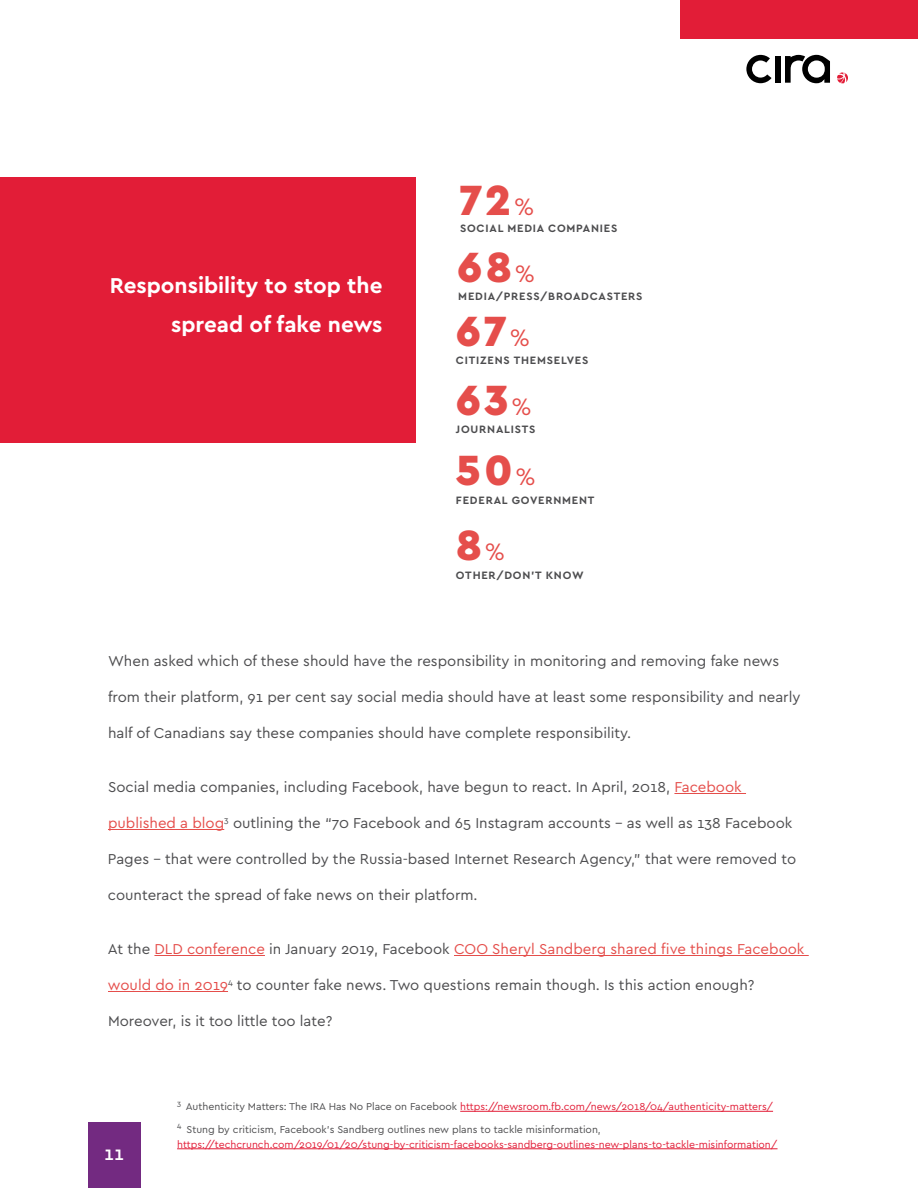
<style>
.page{position:relative;width:918px;height:1188px;background:#fff}
.page>*{position:absolute;margin:0;border:0;box-sizing:border-box;transform-origin:0 0}
.t1{font:900 44.25px/65.1px "Cera PRO";letter-spacing:.07em;color:#e54e4b;text-align:justify}
.t2{font:700 22.5px/39px "Cera PRO";color:#fff;text-align:right}
.t3{font:500 19.5px "Cera PRO";color:#fff}
.t4{font:15px "Cera PRO";color:#4d4d4f}
.t5{font:15px "Cera PRO";color:#e54e4b}
.t6{font:700 11.25px "Cera PRO";letter-spacing:.07em;color:#4d4d4f}
.t7{font:10.5px/22.5px "Cera PRO";color:#4d4d4f}
.t8{font:10.5px "Cera PRO";color:#e21d37}
.s1{font-weight:400;font-size:24.9px}
.s2{color:#e54e4b}
.s3{color:#4d4d4f}
.s4{color:#e21d37}
</style>
<div class="page">
<div style="left:680px;top:0;width:238px;height:39px;background:#e21d37"></div>
<div style="left:775px;top:56px;width:6px;height:27px;background:#000"></div>
<svg style="left:746px;top:55px;width:26px;height:28px"></svg>
<svg style="left:785px;top:55px;width:45px;height:28px"></svg>
<svg style="left:837px;top:72px;width:11px;height:11px"></svg>
<div style="left:88px;top:1122px;width:53px;height:66px;background:#732a81"></div>
<hr style="left:674px;top:793px;width:72px;height:1px;background:#e54e4b">
<hr style="left:108px;top:829px;width:116px;height:1px;background:#e54e4b">
<hr style="left:154px;top:955px;width:111px;height:1px;background:#e54e4b">
<hr style="left:454px;top:955px;width:355px;height:1px;background:#e54e4b">
<hr style="left:108px;top:991px;width:120px;height:1px;background:#e54e4b">
<div style="left:0;top:177px;width:416px;height:266px;background:#e21d37"></div>
<hr style="left:460px;top:1111px;width:313px;height:1px;background:#e21d37">
<hr style="left:177px;top:1149px;width:601px;height:1px;background:#e21d37">
<h2 class="t2" style="left:110px;top:265px;width:274px">Responsibility to stop the spread of fake news</h2>
<h1 class="t1" style="left:456px;top:166px;width:81px">72<span class="s1">% </span>68<span class="s1">% </span>67<span class="s1">%</span></h1>
<p class="t6" style="left:460px;top:221px;width:159px">SOCIAL MEDIA COMPANIES</p>
<p class="t6" style="left:458px;top:289px;width:186px">MEDIA/PRESS/BROADCASTERS</p>
<p class="t6" style="left:456px;top:353px;width:134px">CITIZENS THEMSELVES</p>
<h1 class="t1" style="left:456px;top:366px;width:77px">63<span class="s1">%</span></h1>
<p class="t6" style="left:456px;top:422px;width:81px">JOURNALISTS</p>
<h1 class="t1" style="left:456px;top:436px;width:81px">50<span class="s1">%</span></h1>
<p class="t6" style="left:456px;top:492px;width:140px">FEDERAL GOVERNMENT</p>
<h1 class="t1" style="left:456px;top:511px;width:51px">8<span class="s1">%</span></h1>
<p class="t6" style="left:456px;top:567px;width:129px">OTHER/DON’T KNOW</p>
<p class="t4" style="left:108px;top:651px;width:673px">When asked which of these should have the responsibility in monitoring and removing fake news</p>
<p class="t4" style="left:108px;top:687px;width:694px">from their platform, 91 per cent say social media should have at least some responsibility and nearly</p>
<p class="t4" style="left:108px;top:723px;width:525px">half of Canadians say these companies should have complete responsibility.</p>
<p class="t4" style="left:108px;top:777px;width:635px">Social media companies, including Facebook, have begun to react. In April, 2018, <span class="s2">Facebook</span></p>
<p class="t4" style="left:108px;top:813px;width:686px"><span class="s2">published a blog</span><sup>3</sup> outlining the “70 Facebook and 65 Instagram accounts – as well as 138 Facebook</p>
<p class="t4" style="left:108px;top:849px;width:690px">Pages – that were controlled by the Russia-based Internet Research Agency,” that were removed to</p>
<p class="t4" style="left:108px;top:885px;width:371px">counteract the spread of fake news on their platform.</p>
<p class="t5" style="left:108px;top:939px;width:698px"><span class="s3">At the</span> DLD conference <span class="s3">in January 2019, Facebook</span> COO Sheryl Sandberg shared five things Facebook</p>
<p class="t4" style="left:108px;top:975px;width:648px"><span class="s2">would do in 2019</span><sup>4</sup> to counter fake news. Two questions remain though. Is this action enough?</p>
<p class="t4" style="left:108px;top:1011px;width:226px">Moreover, is it too little too late?</p>
<h3 class="t3" style="left:104px;top:1141px;width:21px">11</h3>
<p class="t7" style="left:177px;top:1095px;width:597px"><sup>3</sup> Authenticity Matters: The IRA Has No Place on Facebook <span class="s4">https://newsroom.fb.com/news/2018/04/authenticity-matters/<br></span><sup>4</sup> Stung by criticism, Facebook’s Sandberg outlines new plans to tackle misinformation,</p>
<p class="t8" style="left:177px;top:1137px;width:602px">https://techcrunch.com/2019/01/20/stung-by-criticism-facebooks-sandberg-outlines-new-plans-to-tackle-misinformation/</p>
</div>
